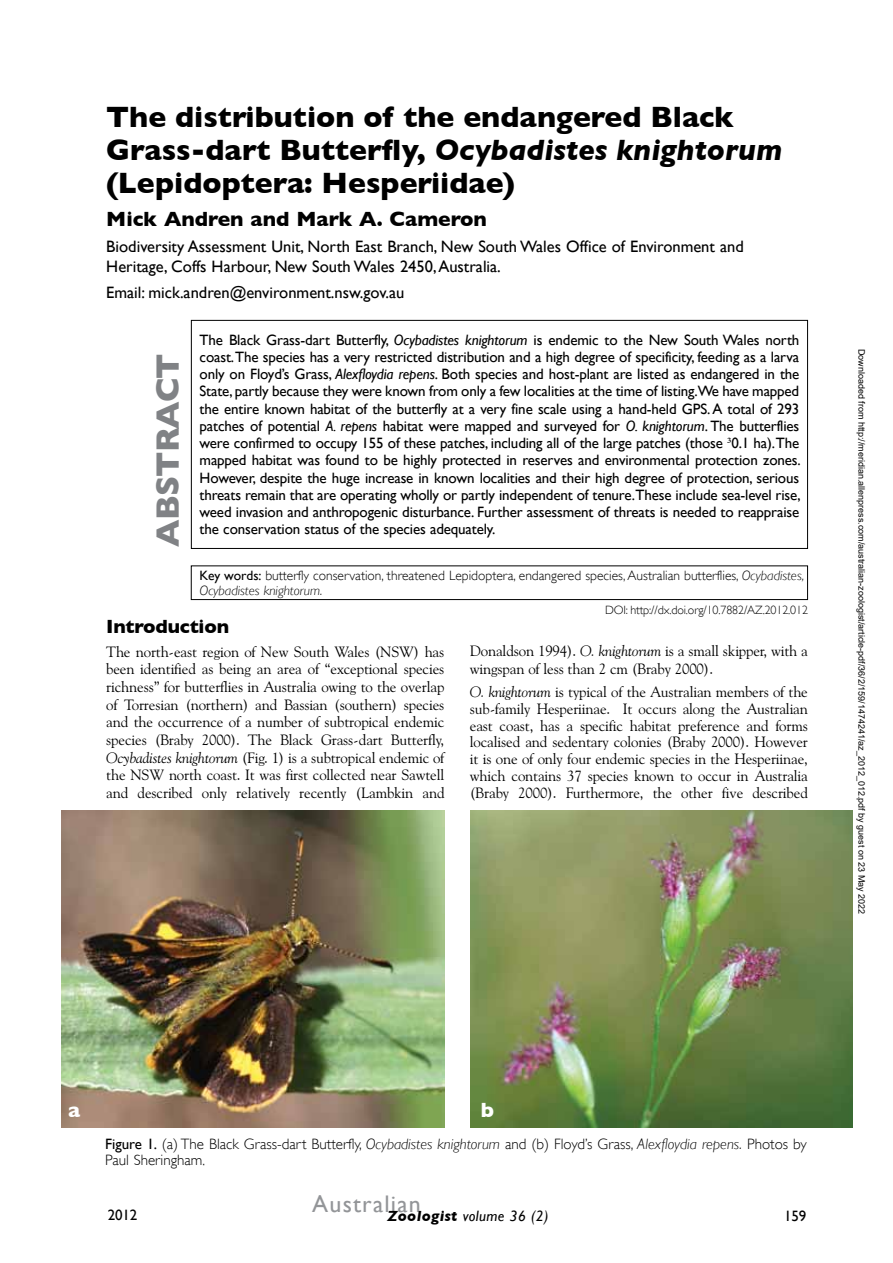
<style>
.page{position:relative;width:893px;height:1263px;background:#fff}
.page>*{position:absolute;margin:0;border:0;box-sizing:border-box;transform-origin:0 0}
.t1{font:700 33px "Gill Sans";letter-spacing:-.025em;color:#808285}
.t2{font:700 30px/33px "Gill Sans";color:#000}
.t3{font:24px "Gill Sans";letter-spacing:.05em;color:#939598}
.t4{font:700 21px "Gill Sans";color:#000}
.t5{font:700 21px "Gill Sans";color:#fff}
.t6{font:700 19.5px "Gill Sans";letter-spacing:-.01em;color:#000}
.t7{font:16.5px/19.5px "Gill Sans";color:#000}
.t8{font:15px/17.2px "Gill Sans";letter-spacing:-.01em;color:#000;text-align:justify}
.t9{font:15px/17.7px "Goudy Old Style BT";letter-spacing:-.01em;color:#000;text-align:justify}
.t10{font:300 15px/16.5px "Gill Sans";color:#000}
.t11{font:italic 15px "Gill Sans";letter-spacing:.025em;color:#000}
.t12{font:300 13.5px/15px "Gill Sans";color:#000}
.t13{font:300 12px "Gill Sans";letter-spacing:-.01em;color:#000}
.t14{font:9px "Arial";color:#000}
.s1{font-style:italic}
.s2{font-family:"Times New Roman"}
.s3{font-weight:400}
.s4{font-weight:700}
</style>
<div class="page">
<div style="left:191px;top:320px;width:617px;height:229px;border:1px solid #000"></div>
<div style="left:191px;top:565px;width:617px;height:35px;border:1px solid #000"></div>
<img style="left:62px;top:810px;width:382px;height:318px">
<img style="left:470px;top:810px;width:383px;height:318px">
<h2 class="t2" style="left:106px;top:100px;width:678px">The distribution of the endangered Black<br>Grass-dart Butterfly, <span class="s1">Ocybadistes knightorum </span>(Lepidoptera: Hesperiidae)</h2>
<h3 class="t4" style="left:106px;top:207px;width:382px">Mick Andren and Mark A. Cameron</h3>
<p class="t7" style="left:106px;top:237px;width:639px">Biodiversity Assessment Unit, North East Branch, New South Wales Office of Environment and<br>Heritage, Coffs Harbour, New South Wales 2450, Australia.</p>
<p class="t7" style="left:106px;top:282px;width:300px">Email: mick.andren@environment.nsw.gov.au</p>
<h1 class="t1" style="left:149px;top:547px;width:195px;rotate:-90deg">ABSTRACT</h1>
<p class="t8" style="left:200px;top:331px;width:603px">The Black Grass-dart Butterfly, <span class="s1">Ocybadistes knightorum</span> is endemic to the New South Wales north coast. The species has a very restricted distribution and a high degree of specificity, feeding as a larva only on Floyd’s Grass, <span class="s1">Alexfloydia repens</span>. Both species and host-plant are listed as endangered in the State, partly because they were known from only a few localities at the time of listing.We have mapped the entire known habitat of the butterfly at a very fine scale using a hand-held GPS. A total of 293 patches of potential <span class="s1">A. repens</span> habitat were mapped and surveyed for <span class="s1">O. knightorum</span>. The butterflies were confirmed to occupy 155 of these patches, including all of the large patches (those <span class="s2">³</span>0.1 ha).The mapped habitat was found to be highly protected in reserves and environmental protection zones.<br>However, despite the huge increase in known localities and their high degree of protection, serious threats remain that are operating wholly or partly independent of tenure.These include sea-level rise, weed invasion and anthropogenic disturbance. Further assessment of threats is needed to reappraise the conservation status of the species adequately.</p>
<p class="t12" style="left:199px;top:568px;width:606px"><span class="s3">Key words:</span> butterfly conservation, threatened Lepidoptera, endangered species, Australian butterflies, <span class="s1">Ocybadistes,<br>Ocybadistes knightorum.</span></p>
<p class="t13" style="left:605px;top:603px;width:204px">DOI: http://dx.doi.org/10.7882/AZ.2012.012</p>
<h3 class="t6" style="left:106px;top:615px;width:124px">Introduction</h3>
<p class="t9" style="left:106px;top:642px;width:340px">The north-east region of New South Wales (NSW) has been identified as being an area of “exceptional species richness” for butterflies in Australia owing to the overlap of Torresian (northern) and Bassian (southern) species and the occurrence of a number of subtropical endemic species (Braby 2000). The Black Grass-dart Butterfly, <span class="s1">Ocybadistes knightorum</span> (Fig. 1) is a subtropical endemic of the NSW north coast. It was first collected near Sawtell and described only relatively recently (Lambkin and</p>
<p class="t9" style="left:470px;top:642px;width:339px;line-height:17.2px">Donaldson 1994). <span class="s1">O. knightorum</span> is a small skipper, with a wingspan of less than 2 cm (Braby 2000).</p>
<p class="t9" style="left:470px;top:683px;width:340px;line-height:16.8px"><span class="s1">O. knightorum</span> is typical of the Australian members of the sub-family Hesperiinae. It occurs along the Australian east coast, has a specific habitat preference and forms localised and sedentary colonies (Braby 2000). However it is one of only four endemic species in the Hesperiinae, which contains 37 species known to occur in Australia (Braby 2000). Furthermore, the other five described</p>
<p class="t14" style="left:865px;top:349px;width:567px;rotate:90deg">Downloaded from http://meridian.allenpress.com/australian-zoologist/article-pdf/36/2/159/1474241/az_2012_012.pdf by guest on 23 May 2022</p>
<h3 class="t5" style="left:68px;top:1097px;width:13px">a</h3>
<h3 class="t5" style="left:481px;top:1097px;width:15px">b</h3>
<p class="t10" style="left:105px;top:1135px;width:703px"><span class="s3">Figure 1.</span> (a) The Black Grass-dart Butterfly, <span class="s1">Ocybadistes knightorum</span> and (b) Floyd’s Grass, <span class="s1">Alexfloydia repens.</span> Photos by<br>Paul Sheringham.</p>
<h3 class="t3" style="left:312px;top:1190px;width:110px">Australian</h3>
<p class="t8" style="left:108px;top:1206px;width:31px">2012</p>
<p class="t11" style="left:388px;top:1207px;width:162px"><span class="s4">Zoologist</span> volume 36 (2)</p>
<p class="t8" style="left:784px;top:1207px;width:24px">159</p>
</div>
